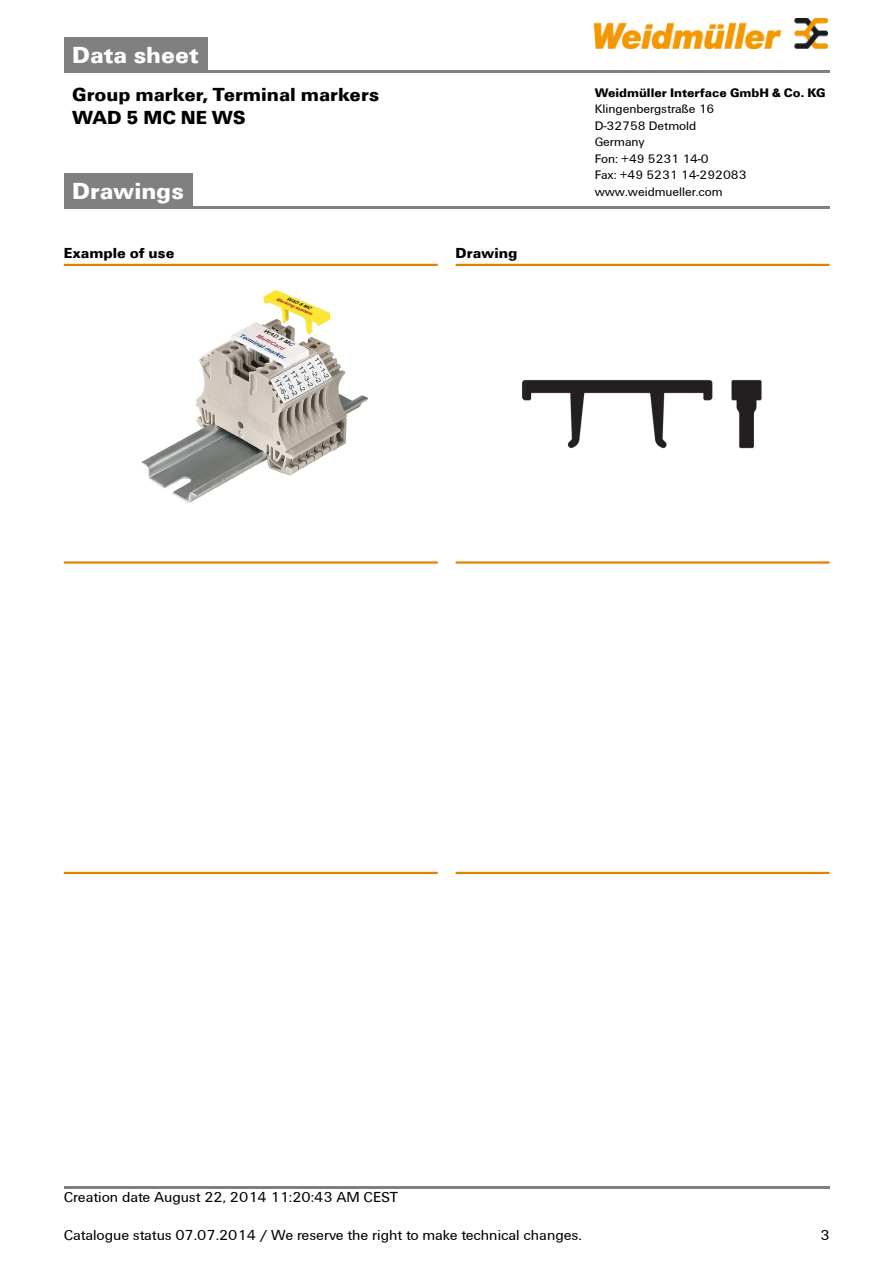
<style>
.page{position:relative;width:893px;height:1263px;background:#fff}
.page>*{position:absolute;margin:0;border:0;box-sizing:border-box;transform-origin:0 0}
.t1{font:700 24px "Weidmueller";color:#fff}
.t2{font:700 19.5px/22.5px "Weidmueller";color:#000}
.t3{font:15px "Weidmueller";color:#000}
.t4{font:700 15px "Weidmueller";color:#000}
.t5{font:12.75px/16.5px "Weidmueller";color:#000}
.t6{font:700 12.75px "Weidmueller";color:#000}
</style>
<div class="page">
<div style="left:64px;top:38px;width:143px;height:32px;background:#808080"></div>
<hr style="left:64px;top:70px;width:765px;height:2px;background:#808080">
<img style="left:594px;top:18px;width:233px;height:30px">
<div style="left:64px;top:174px;width:129px;height:32px;background:#808080"></div>
<hr style="left:64px;top:206px;width:765px;height:3px;background:#808080">
<hr style="left:64px;top:1186px;width:765px;height:3px;background:#808080">
<hr style="left:64px;top:264px;width:374px;height:2px;background:#e18200">
<img style="left:141px;top:289px;width:227px;height:214px">
<hr style="left:455px;top:264px;width:374px;height:2px;background:#e18200">
<img style="left:522px;top:379px;width:240px;height:70px">
<hr style="left:64px;top:561px;width:374px;height:3px;background:#e18200">
<hr style="left:455px;top:561px;width:374px;height:3px;background:#e18200">
<hr style="left:64px;top:872px;width:374px;height:2px;background:#e18200">
<hr style="left:455px;top:872px;width:374px;height:2px;background:#e18200">
<h1 class="t1" style="left:72px;top:40px;width:128px">Data sheet</h1>
<h2 class="t2" style="left:72px;top:83px;width:308px">Group marker, Terminal markers<br>WAD 5 MC NE WS</h2>
<p class="t6" style="left:594px;top:85px;width:232px">Weidmüller Interface GmbH &amp; Co. KG</p>
<p class="t5" style="left:594px;top:101px;width:153px">Klingenbergstraße 16<br>D-32758 Detmold<br>Germany<br>Fon: +49 5231 14-0<br>Fax: +49 5231 14-292083</p>
<h1 class="t1" style="left:72px;top:176px;width:113px">Drawings</h1>
<p class="t5" style="left:594px;top:183px;width:129px">www.weidmueller.com</p>
<p class="t4" style="left:64px;top:245px;width:112px">Example of use</p>
<p class="t4" style="left:455px;top:245px;width:63px">Drawing</p>
<p class="t3" style="left:64px;top:1188px;width:335px">Creation date August 22, 2014 11:20:43 AM CEST</p>
<p class="t3" style="left:64px;top:1227px;width:519px">Catalogue status 07.07.2014 / We reserve the right to make technical changes.</p>
<p class="t3" style="left:820px;top:1227px;width:11px">3</p>
</div>
